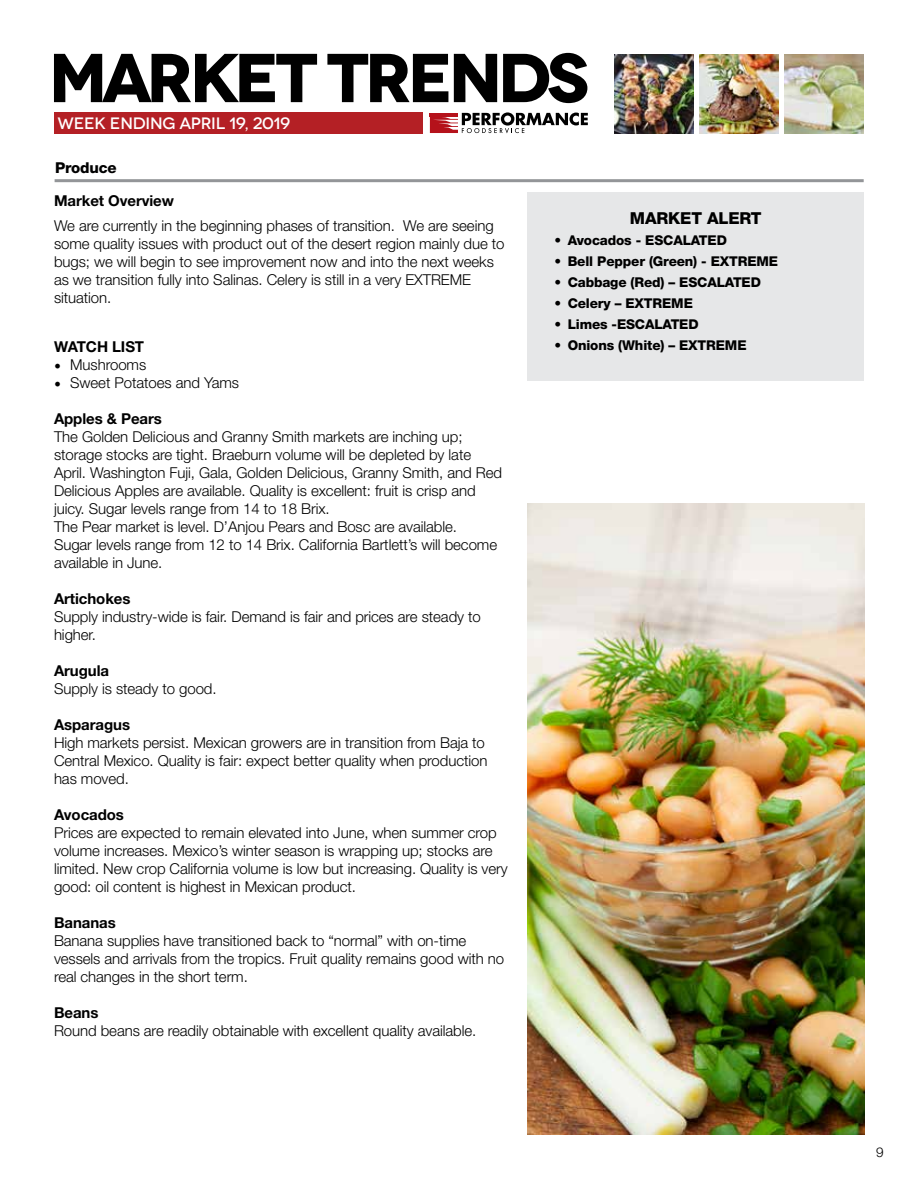
<style>
.page{position:relative;width:918px;height:1188px;background:#fff}
.page>*{position:absolute;margin:0;border:0;box-sizing:border-box;transform-origin:0 0}
.t1{font:700 69px "Novecentowide";letter-spacing:-.07em;color:#000}
.t2{font:500 16.5px "Novecentowide";letter-spacing:-.01em;color:#fff}
.t3{font:800 16.5px "Helvetica Neue LT Std";letter-spacing:-.01em;color:#000}
.t4{font:300 15px/18px "Helvetica Neue LT Std";letter-spacing:-.005em;color:#000}
.t5{font:700 15px "Helvetica Neue LT Std";letter-spacing:-.005em;color:#000}
.t6{font:800 15px "Helvetica Neue LT Std";letter-spacing:-.01em;color:#000}
.t7{font:800 13.5px "Helvetica Neue LT Std";letter-spacing:-.01em;color:#000}
.t8{font:300 13.5px "Helvetica Neue LT Std";color:#000}
.s1{font-family:"Minion Pro";font-weight:400;font-size:18px}
.s2{font-weight:100;font-stretch:condensed}
</style>
<div class="page">
<div style="left:55px;top:112px;width:368px;height:21px;background:#b42025"></div>
<svg style="left:430px;top:112px;width:158px;height:21px"></svg>
<img style="left:614px;top:54px;width:80px;height:79px">
<img style="left:785px;top:54px;width:79px;height:79px">
<img style="left:699px;top:54px;width:80px;height:79px">
<div style="left:528px;top:192px;width:336px;height:188px;background:#e6e7e8"></div>
<hr style="left:55px;top:179px;width:809px;height:3px;background:#939598">
<img style="left:527px;top:503px;width:337px;height:631px">
<h1 class="t1" style="left:49px;top:35px;width:542px">MARKET TRENDS</h1>
<p class="t2" style="left:58px;top:114px;width:234px">WEEK ENDING APRIL 19, 2019</p>
<p class="t6" style="left:55px;top:158px;width:63px">Produce</p>
<p class="t5" style="left:54px;top:191px;width:122px">Market Overview</p>
<p class="t4" style="left:54px;top:216px;width:452px">We are currently in the beginning phases of transition. We are seeing some quality issues with product out of the desert region mainly due to bugs; we will begin to see improvement now and into the next weeks as we transition fully into Salinas. Celery is still in a very EXTREME situation.</p>
<p class="t5" style="left:54px;top:337px;width:92px">WATCH LIST</p>
<p class="t4" style="left:54px;top:355px;width:94px"><span class="s1">•</span> Mushrooms</p>
<p class="t4" style="left:54px;top:373px;width:187px"><span class="s1">•</span> Sweet Potatoes and Yams</p>
<p class="t5" style="left:54px;top:409px;width:109px">Apples &amp; Pears</p>
<p class="t4" style="left:54px;top:427px;width:450px">The Golden Delicious and Granny Smith markets are inching up; storage stocks are tight. Braeburn volume will be depleted by late April. Washington Fuji, Gala, Golden Delicious, Granny Smith, and Red Delicious Apples are available. Quality is excellent: fruit is crisp and juicy. Sugar levels range from 14 to 18 Brix.<br>The Pear market is level. D’Anjou Pears and Bosc are available.<br>Sugar levels range from 12 to 14 Brix. California Bartlett’s will become available in June.</p>
<p class="t5" style="left:54px;top:589px;width:78px">Artichokes</p>
<p class="t4" style="left:54px;top:607px;width:428px">Supply industry-wide is fair. Demand is fair and prices are steady to higher.</p>
<p class="t5" style="left:54px;top:661px;width:57px">Arugula</p>
<p class="t4" style="left:54px;top:679px;width:164px">Supply is steady to good.</p>
<p class="t5" style="left:54px;top:715px;width:78px">Asparagus</p>
<p class="t4" style="left:54px;top:733px;width:435px">High markets persist. Mexican growers are in transition from Baja to<br>Central Mexico. Quality is fair: expect better quality when production has moved.</p>
<p class="t5" style="left:54px;top:805px;width:72px">Avocados</p>
<p class="t4" style="left:54px;top:823px;width:455px">Prices are expected to remain elevated into June, when summer crop volume increases. Mexico’s winter season is wrapping up; stocks are limited. New crop California volume is low but increasing. Quality is very good: oil content is highest in Mexican product.</p>
<p class="t5" style="left:54px;top:913px;width:63px">Bananas</p>
<p class="t4" style="left:54px;top:931px;width:452px">Banana supplies have transitioned back to “normal” with on-time vessels and arrivals from the tropics. Fruit quality remains good with no real changes in the short term.</p>
<p class="t5" style="left:54px;top:1003px;width:46px">Beans</p>
<p class="t4" style="left:54px;top:1021px;width:424px">Round beans are readily obtainable with excellent quality available.</p>
<p class="t3" style="left:630px;top:208px;width:133px">MARKET ALERT</p>
<p class="t7" style="left:554px;top:232px;width:174px"><span class="s2">•</span> Avocados - ESCALATED</p>
<p class="t7" style="left:554px;top:253px;width:225px"><span class="s2">•</span> Bell Pepper (Green) - EXTREME</p>
<p class="t7" style="left:554px;top:274px;width:208px"><span class="s2">•</span> Cabbage (Red) – ESCALATED</p>
<p class="t7" style="left:554px;top:295px;width:140px"><span class="s2">•</span> Celery – EXTREME</p>
<p class="t7" style="left:554px;top:316px;width:146px"><span class="s2">•</span> Limes -ESCALATED</p>
<p class="t7" style="left:554px;top:337px;width:194px"><span class="s2">•</span> Onions (White) – EXTREME</p>
<p class="t8" style="left:876px;top:1144px;width:9px">9</p>
</div>
